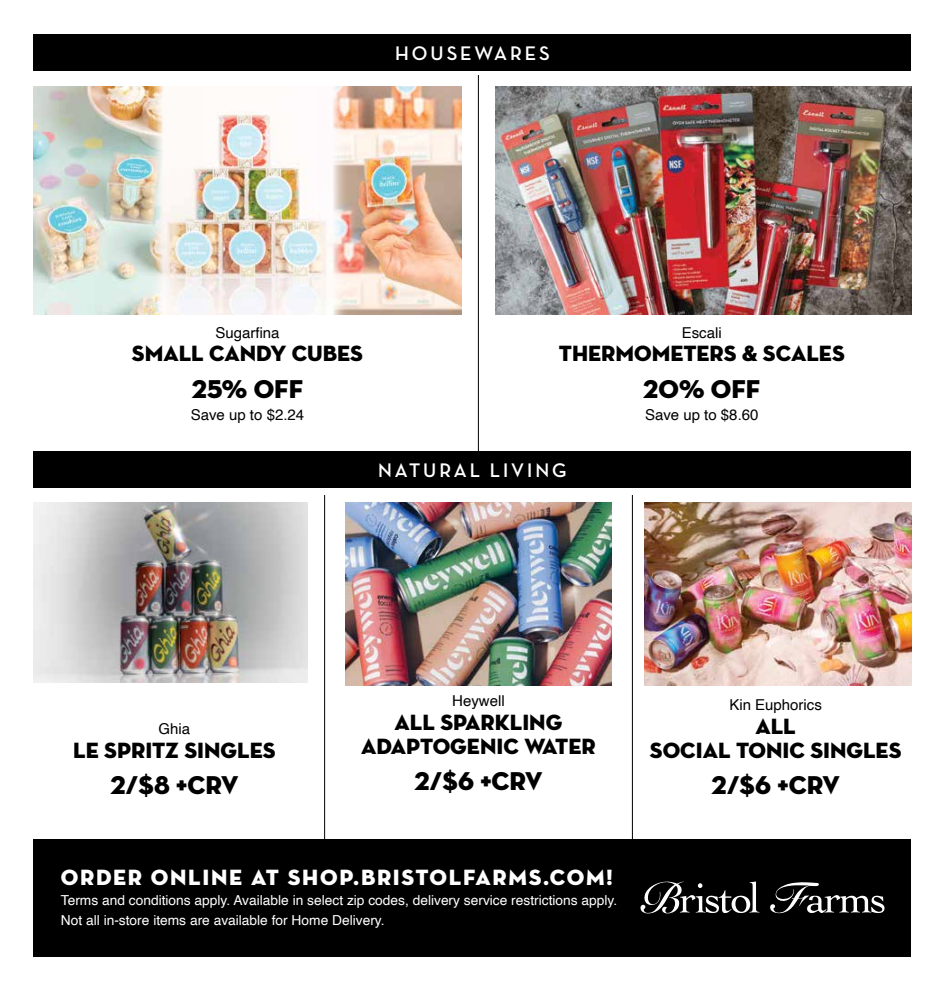
<style>
.page{position:relative;width:945px;height:990px;background:#fff}
.page>*{position:absolute;margin:0;border:0;box-sizing:border-box;transform-origin:0 0}
.t1{font:26.25px "Neutra Disp Titling";color:#000}
.t2{font:22.5px/23.8px "Neutra Disp Titling";color:#000;text-align:center}
.t3{font:22.5px "Neutra Disp Titling";letter-spacing:.075em;color:#fff}
.t4{font:700 20px "Neutra Disp";letter-spacing:.15em;color:#fff}
.t5{font:15px "Helvetica";color:#000}
.t6{font:13.75px/20px "Helvetica";color:#fff}
</style>
<div class="page">
<div style="left:34px;top:451px;width:877px;height:37px;background:#000"></div>
<div style="left:34px;top:839px;width:877px;height:117px;background:#000"></div>
<svg style="left:770px;top:882px;width:114px;height:31px"></svg>
<svg style="left:640px;top:881px;width:119px;height:33px"></svg>
<div style="left:34px;top:34px;width:877px;height:37px;background:#000"></div>
<hr style="left:324px;top:495px;width:1px;height:357px;background:#000">
<hr style="left:632px;top:495px;width:1px;height:357px;background:#000">
<hr style="left:478px;top:75px;width:1px;height:381px;background:#000">
<img style="left:495px;top:86px;width:416px;height:229px">
<img style="left:644px;top:503px;width:267px;height:183px">
<img style="left:345px;top:503px;width:267px;height:183px">
<img style="left:34px;top:503px;width:274px;height:180px">
<img style="left:34px;top:86px;width:112px;height:229px">
<img style="left:349px;top:86px;width:112px;height:229px">
<img style="left:146px;top:86px;width:203px;height:229px">
<h3 class="t4" style="left:395px;top:42px;width:156px">HOUSEWARES</h3>
<p class="t5" style="left:215px;top:321px;width:66px">Sugarfina</p>
<h2 class="t2" style="left:132px;top:342px;width:233px">SMALL CANDY CUBES</h2>
<h1 class="t1" style="left:192px;top:372px;width:113px">25% OFF</h1>
<p class="t5" style="left:191px;top:403px;width:115px">Save up to $2.24</p>
<p class="t5" style="left:682px;top:321px;width:42px">Escali</p>
<h2 class="t2" style="left:559px;top:342px;width:287px">THERMOMETERS &amp; SCALES</h2>
<h1 class="t1" style="left:643px;top:372px;width:119px">20% OFF</h1>
<p class="t5" style="left:645px;top:403px;width:115px">Save up to $8.60</p>
<h3 class="t4" style="left:378px;top:459px;width:190px">NATURAL LIVING</h3>
<p class="t5" style="left:159px;top:717px;width:33px">Ghia</p>
<h2 class="t2" style="left:73px;top:738px;width:204px">LE SPRITZ SINGLES</h2>
<h1 class="t1" style="left:110px;top:769px;width:129px">2/$8 +CRV</h1>
<p class="t5" style="left:452px;top:690px;width:54px">Heywell</p>
<h2 class="t2" style="left:361px;top:711px;width:236px">ALL SPARKLING<br>ADAPTOGENIC WATER</h2>
<h1 class="t1" style="left:414px;top:765px;width:130px">2/$6 +CRV</h1>
<h2 class="t3" style="left:61px;top:863px;width:554px">ORDER ONLINE AT SHOP.BRISTOLFARMS.COM!</h2>
<p class="t6" style="left:61px;top:890px;width:558px">Terms and conditions apply. Available in select zip codes, delivery service restrictions apply.<br>Not all in-store items are available for Home Delivery.</p>
<p class="t5" style="left:729px;top:693px;width:94px">Kin Euphorics</p>
<h2 class="t2" style="left:650px;top:715px;width:253px">ALL<br>SOCIAL TONIC SINGLES</h2>
<h1 class="t1" style="left:712px;top:769px;width:130px">2/$6 +CRV</h1>
</div>
